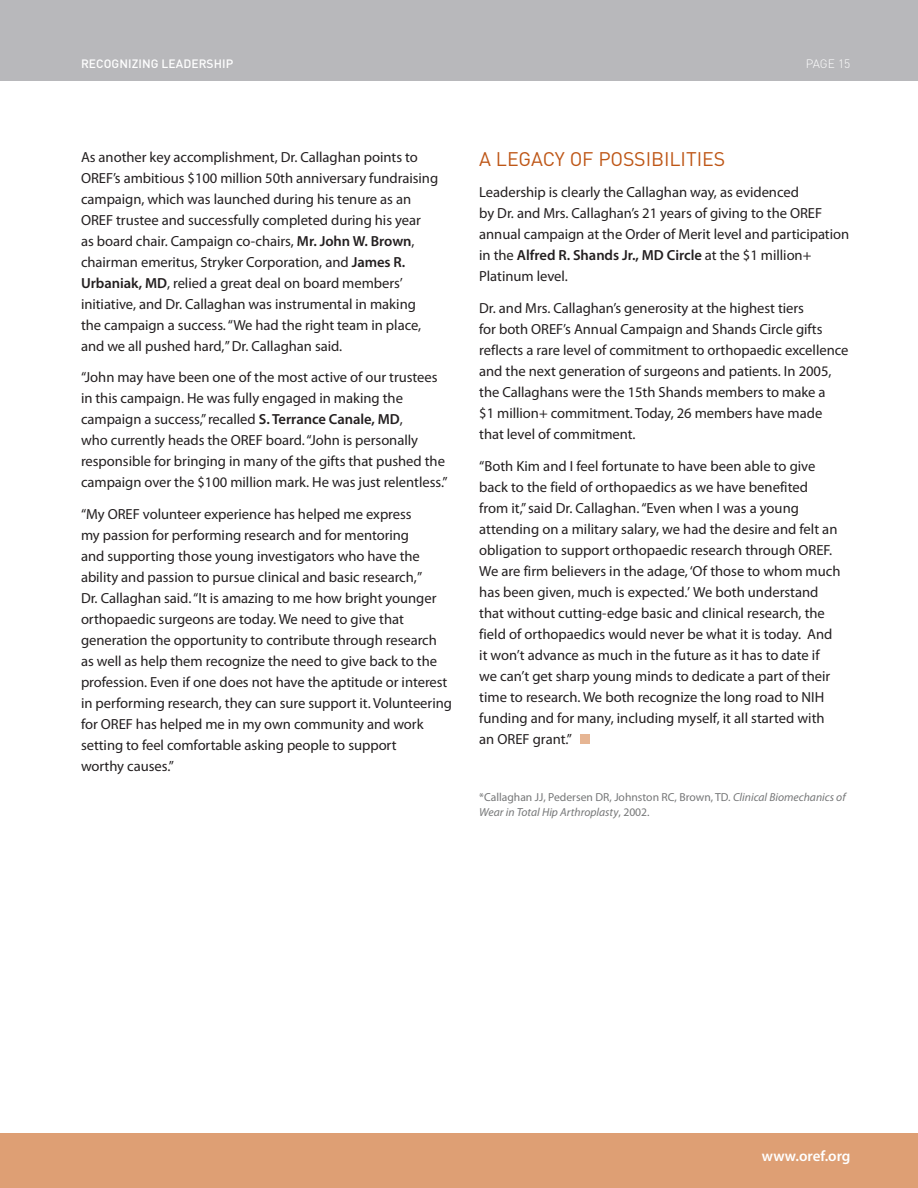
<style>
.page{position:relative;width:918px;height:1188px;background:#fff}
.page>*{position:absolute;margin:0;border:0;box-sizing:border-box;transform-origin:0 0}
.t1{font:19.5px "DIN";letter-spacing:-.005em;color:#be5616}
.t2{font:600 15px "Myriad Pro";color:#fff}
.t3{font:14.7px/21px "Myriad Pro";letter-spacing:-.005em;color:#231f20}
.t4{font:500 12px "DIN";letter-spacing:.005em;color:#fff}
.t5{font:300 12px "DIN";color:#fff}
.t6{font:11.7px/15px "Myriad Pro";color:#767778}
.s1{font-weight:600}
.s2{font-style:italic}
</style>
<div class="page">
<div style="left:0;top:1134px;width:918px;height:54px;background:#de9f74"></div>
<div style="left:0;top:0;width:918px;height:81px;background:#b8b8bb"></div>
<div style="left:580px;top:734px;width:10px;height:10px;background:#e6b593"></div>
<p class="t4" style="left:81px;top:56px;width:147px">RECOGNIZI NG LEADERSHIP</p>
<p class="t5" style="left:806px;top:56px;width:46px">page 15</p>
<p class="t3" style="left:81px;top:146px;width:359px">As another key accomplishment, Dr. Callaghan points to OREF’s ambitious $100 million 50th anniversary fundraising campaign, which was launched during his tenure as an OREF trustee and successfully completed during his year<br>as board chair. Campaign co-chairs, <span class="s1">Mr. John W. Brown</span>, chairman emeritus, Stryker Corporation, and <span class="s1">James R.<br>Urbaniak, MD</span>, relied a great deal on board members’ initiative, and Dr. Callaghan was instrumental in making the campaign a success. “We had the right team in place, and we all pushed hard,” Dr. Callaghan said.</p>
<p class="t3" style="left:81px;top:367px;width:368px">“John may have been one of the most active of our trustees in this campaign. He was fully engaged in making the campaign a success,” recalled <span class="s1">S. Terrance Canale, MD</span>,<br>who currently heads the OREF board. “John is personally responsible for bringing in many of the gifts that pushed the campaign over the $100 million mark. He was just relentless.”</p>
<p class="t3" style="left:81px;top:504px;width:373px">“My OREF volunteer experience has helped me express<br>my passion for performing research and for mentoring<br>and supporting those young investigators who have the ability and passion to pursue clinical and basic research,”<br>Dr. Callaghan said. “It is amazing to me how bright younger orthopaedic surgeons are today. We need to give that generation the opportunity to contribute through research as well as help them recognize the need to give back to the profession. Even if one does not have the aptitude or interest in performing research, they can sure support it. Volunteering for OREF has helped me in my own community and work setting to feel comfortable asking people to support<br>worthy causes.”</p>
<h1 class="t1" style="left:479px;top:147px;width:29px">A LEGAC</h1>
<h1 class="t1" style="left:555px;top:147px;width:100px">Y OF POSSIBILI</h1>
<h1 class="t1" style="left:686px;top:147px;width:41px">TIES</h1>
<p class="t3" style="left:479px;top:181px;width:371px">Leadership is clearly the Callaghan way, as evidenced<br>by Dr. and Mrs. Callaghan’s 21 years of giving to the OREF annual campaign at the Order of Merit level and participation in the <span class="s1">Alfred R. Shands Jr., MD Circle</span> at the $1 million+ Platinum level.</p>
<p class="t3" style="left:479px;top:297px;width:371px">Dr. and Mrs. Callaghan’s generosity at the highest tiers<br>for both OREF’s Annual Campaign and Shands Circle gifts reflects a rare level of commitment to orthopaedic excellence and the next generation of surgeons and patients. In 2005, the Callaghans were the 15th Shands members to make a<br>$1 million+ commitment. Today, 26 members have made that level of commitment.</p>
<p class="t3" style="left:479px;top:455px;width:363px">“Both Kim and I feel fortunate to have been able to give back to the field of orthopaedics as we have benefited from it,” said Dr. Callaghan. “Even when I was a young attending on a military salary, we had the desire and felt an obligation to support orthopaedic research through OREF.<br>We are firm believers in the adage, ‘Of those to whom much has been given, much is expected.’ We both understand that without cutting-edge basic and clinical research, the field of orthopaedics would never be what it is today. And it won’t advance as much in the future as it has to date if we can’t get sharp young minds to dedicate a part of their time to research. We both recognize the long road to NIH funding and for many, including myself, it all started with an OREF grant.”</p>
<p class="t6" style="left:479px;top:790px;width:368px">*Callaghan JJ, Pedersen DR, Johnston RC, Brown, TD. <span class="s2">Clinical Biomechanics of<br>Wear in Total Hip Arthroplasty</span>, 2002.</p>
<p class="t2" style="left:762px;top:1146px;width:90px">www.oref.org</p>
</div>
